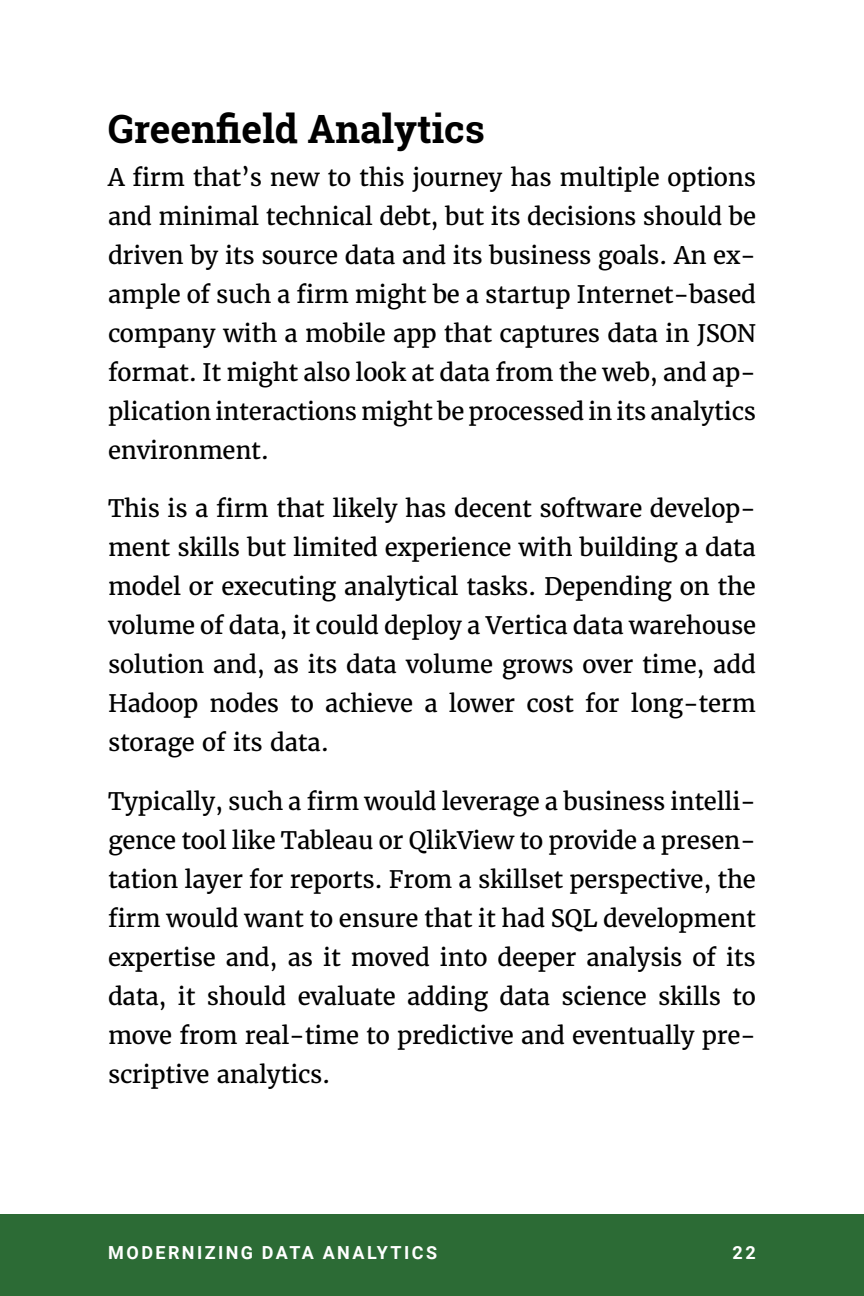
<style>
.page{position:relative;width:864px;height:1296px;background:#fff}
.page>*{position:absolute;margin:0;border:0;box-sizing:border-box;transform-origin:0 0}
.t1{font:700 39px "Roboto Slab";color:#000}
.t2{font:24px/39px "Merriweather";letter-spacing:-.01em;color:#000;text-align:justify}
.t3{font:700 18px "Roboto";letter-spacing:.135em;color:#fff}
</style>
<div class="page">
<div style="left:0;top:1215px;width:864px;height:81px;background:#2c6b35"></div>
<h1 class="t1" style="left:108px;top:102px;width:378px">Greenfield Analytics</h1>
<p class="t2" style="left:108px;top:158px;width:650px">A firm that’s new to this journey has multiple options and minimal technical debt, but its decisions should be driven by its source data and its business goals. An ex&shy;ample of such a firm might be a startup Internet-based company with a mobile app that captures data in JSON format. It might also look at data from the web, and ap&shy;plication interactions might be processed in its analytics environment.</p>
<p class="t2" style="left:108px;top:489px;width:650px">This is a firm that likely has decent software develop&shy;ment skills but limited experience with building a data model or executing analytical tasks. Depending on the volume of data, it could deploy a Vertica data warehouse solution and, as its data volume grows over time, add Hadoop nodes to achieve a lower cost for long-term storage of its data.</p>
<p class="t2" style="left:108px;top:782px;width:650px">Typically, such a firm would leverage a business intelli&shy;gence tool like Tableau or QlikView to provide a presen&shy;tation layer for reports. From a skillset perspective, the firm would want to ensure that it had SQL development expertise and, as it moved into deeper analysis of its data, it should evaluate adding data science skills to move from real-time to predictive and eventually pre&shy;scriptive analytics.</p>
<p class="t3" style="left:108px;top:1245px;width:330px">MODERNIZING DATA ANALYTICS</p>
<p class="t3" style="left:733px;top:1245px;width:25px">22</p>
</div>
